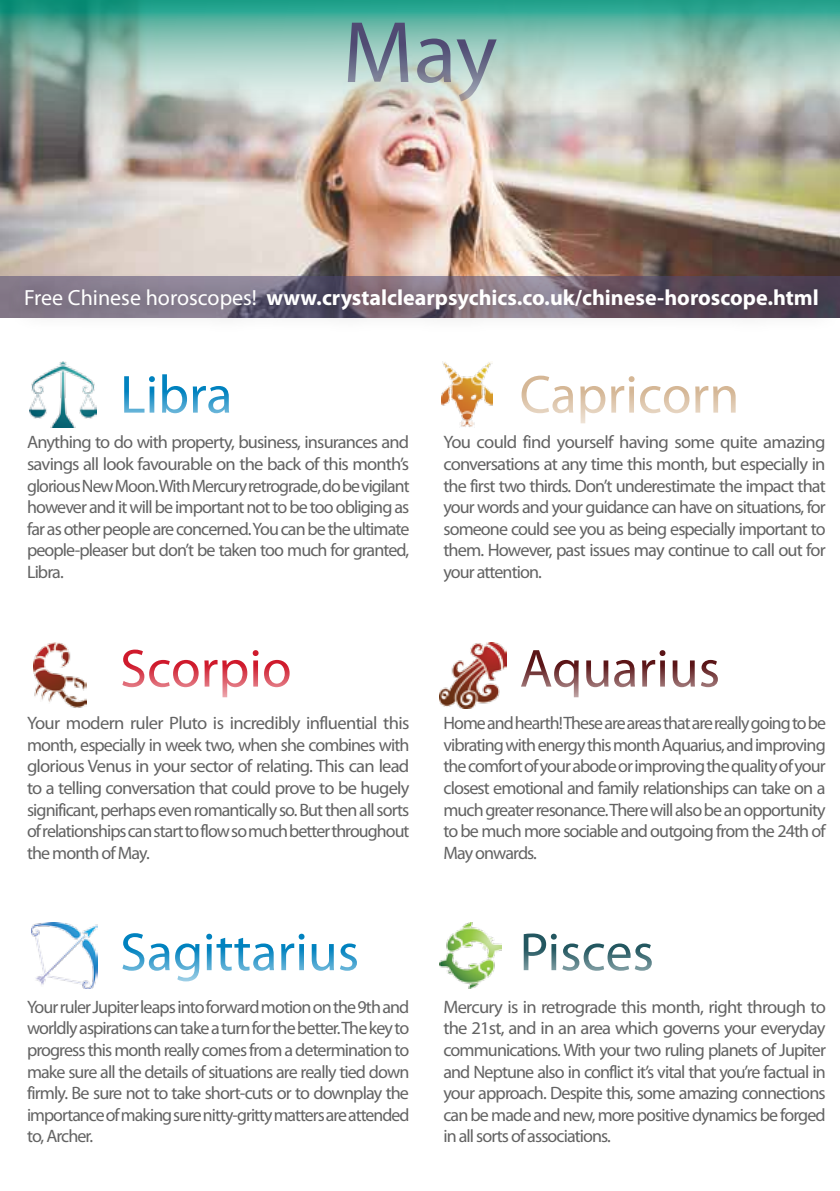
<style>
.page{position:relative;width:840px;height:1191px;background:#fff}
.page>*{position:absolute;margin:0;border:0;box-sizing:border-box;transform-origin:0 0}
.t1{font:88px "Myriad Pro";color:#504a73}
.t2{font:54px "Myriad Pro";color:#0082bf}
.t3{font:54px "Myriad Pro";color:#d5b796}
.t4{font:54px "Myriad Pro";color:#5b1517}
.t5{font:54px "Myriad Pro";color:#cf1a2c}
.t6{font:54px "Myriad Pro";color:#235760}
.t7{font:700 22px "Myriad Pro";color:#fff}
.t8{font:18px/21.6px "Myriad Pro";letter-spacing:-.05em;color:#636363;text-align:justify}
.s1{font-weight:400}
</style>
<div class="page">
<img style="left:0;top:0;width:839px;height:276px">
<img style="left:29px;top:361px;width:67px;height:67px">
<img style="left:33px;top:642px;width:53px;height:66px">
<img style="left:31px;top:922px;width:67px;height:66px">
<img style="left:441px;top:361px;width:51px;height:66px">
<img style="left:439px;top:642px;width:67px;height:66px">
<img style="left:439px;top:922px;width:62px;height:66px">
<div style="left:4px;top:267px;width:835px;height:71px;background:#000;opacity:.13"></div>
<h1 class="t1" style="left:342px;top:-2px;width:156px">May</h1>
<p class="t7" style="left:24px;top:283px;width:796px"><span class="s1">Free Chinese horoscopes!</span> www.crystalclearpsychics.co.uk/chinese-horoscope.html</p>
<h2 class="t2" style="left:120px;top:361px;width:114px">Libra</h2>
<h2 class="t3" style="left:519px;top:361px;width:221px">Capricorn</h2>
<p class="t8" style="left:27px;top:431px;width:384px">Anything to do with property, business, insurances and savings all look favourable on the back of this month’s glorious New Moon. With Mercury retrograde, do be vigilant however and it will be important not to be too obliging as far as other people are concerned. You can be the ultimate people-pleaser but don’t be taken too much for granted, Libra.</p>
<p class="t8" style="left:443px;top:431px;width:383px">You could find yourself having some quite amazing conversations at any time this month, but especially in the first two thirds. Don’t underestimate the impact that your words and your guidance can have on situations, for someone could see you as being especially important to them. However, past issues may continue to call out for your attention.</p>
<h2 class="t5" style="left:120px;top:635px;width:173px">Scorpio</h2>
<h2 class="t4" style="left:519px;top:635px;width:202px">Aquarius</h2>
<p class="t8" style="left:27px;top:712px;width:384px">Your modern ruler Pluto is incredibly influential this month, especially in week two, when she combines with glorious Venus in your sector of relating. This can lead to a telling conversation that could prove to be hugely significant, perhaps even romantically so. But then all sorts of relationships can start to flow so much better throughout the month of May.</p>
<p class="t8" style="left:443px;top:712px;width:384px">Home and hearth! These are areas that are really going to be vibrating with energy this month Aquarius, and improving the comfort of your abode or improving the quality of your closest emotional and family relationships can take on a much greater resonance. There will also be an opportunity to be much more sociable and outgoing from the 24th of May onwards.</p>
<h2 class="t2" style="left:120px;top:918px;width:240px">Sagittarius</h2>
<h2 class="t6" style="left:519px;top:918px;width:136px">Pisces</h2>
<p class="t8" style="left:27px;top:995px;width:384px">Your ruler Jupiter leaps into forward motion on the 9th and worldly aspirations can take a turn for the better. The key to progress this month really comes from a determination to make sure all the details of situations are really tied down firmly. Be sure not to take short-cuts or to downplay the importance of making sure nitty-gritty matters are attended to, Archer.</p>
<p class="t8" style="left:443px;top:995px;width:384px">Mercury is in retrograde this month, right through to the 21st, and in an area which governs your everyday communications. With your two ruling planets of Jupiter and Neptune also in conflict it’s vital that you’re factual in your approach. Despite this, some amazing connections can be made and new, more positive dynamics be forged in all sorts of associations.</p>
</div>
